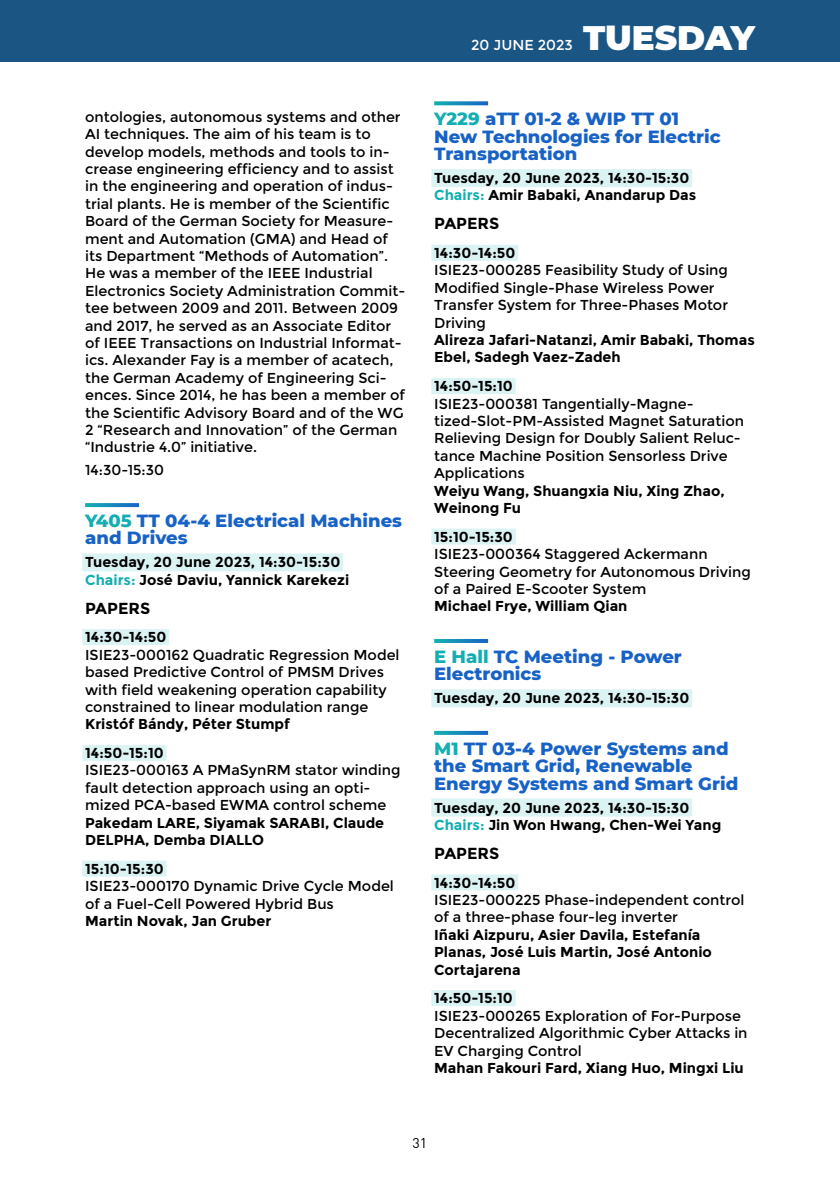
<style>
.page{position:relative;width:840px;height:1191px;background:#fff}
.page>*{position:absolute;margin:0;border:0;box-sizing:border-box;transform-origin:0 0}
.t1{font:900 34px "Montserrat";letter-spacing:-.005em;color:#fff}
.t2{font:800 18px/17.4px "Montserrat";color:#1862c5}
.t3{font:700 16px "Montserrat";color:#000}
.t4{font:14.4px/17.4px "Montserrat";color:#000}
.t5{font:700 14.4px/17.4px "Montserrat";color:#000}
.t6{font:14.4px "Montserrat";color:#fff}
.t7{font:14px "Adihaus DIN";color:#000}
.s1{color:#13aeb2}
</style>
<div class="page">
<div style="left:0;top:0;width:839px;height:61px;background:#1b5583"></div>
<svg style="left:85px;top:503px;width:54px;height:4px"></svg>
<div style="left:82px;top:553px;width:261px;height:18px;background:#dcf3f4"></div>
<div style="left:82px;top:629px;width:87px;height:16px;background:#dcf3f4"></div>
<div style="left:82px;top:745px;width:84px;height:16px;background:#dcf3f4"></div>
<div style="left:82px;top:860px;width:84px;height:16px;background:#dcf3f4"></div>
<svg style="left:434px;top:101px;width:54px;height:4px"></svg>
<div style="left:431px;top:169px;width:260px;height:18px;background:#dcf3f4"></div>
<div style="left:431px;top:245px;width:87px;height:16px;background:#dcf3f4"></div>
<div style="left:431px;top:378px;width:84px;height:16px;background:#dcf3f4"></div>
<div style="left:431px;top:528px;width:84px;height:16px;background:#dcf3f4"></div>
<svg style="left:434px;top:639px;width:54px;height:4px"></svg>
<div style="left:431px;top:689px;width:260px;height:18px;background:#dcf3f4"></div>
<svg style="left:434px;top:731px;width:54px;height:4px"></svg>
<div style="left:431px;top:798px;width:260px;height:18px;background:#dcf3f4"></div>
<div style="left:431px;top:874px;width:87px;height:16px;background:#dcf3f4"></div>
<div style="left:431px;top:990px;width:84px;height:16px;background:#dcf3f4"></div>
<p class="t4" style="left:85px;top:108px;width:321px">ontologies, autonomous systems and other AI techniques. The aim of his team is to develop models, methods and tools to in&shy;crease engineering efficiency and to assist in the engineering and operation of indus&shy;trial plants. He is member of the Scientific Board of the German Society for Measure&shy;ment and Automation (GMA) and Head of its Department “Methods of Automation”.<br>He was a member of the IEEE Industrial Electronics Society Administration Commit&shy;tee between 2009 and 2011. Between 2009 and 2017, he served as an Associate Editor of IEEE Transactions on Industrial Informat&shy;ics. Alexander Fay is a member of acatech, the German Academy of Engineering Sci&shy;ences. Since 2014, he has been a member of the Scientific Advisory Board and of the WG 2 “Research and Innovation” of the German “Industrie 4.0” initiative.</p>
<p class="t4" style="left:85px;top:462px;width:80px">14:30-15:30</p>
<p class="t2" style="left:85px;top:511px;width:318px"><span class="s1">Y405</span> TT 04-4 Electrical Machines and Drives</p>
<p class="t5" style="left:85px;top:553px;width:265px">Tuesday, 20 June 2023, 14:30-15:30<br><span class="s1">Chairs:</span> José Daviu, Yannick Karekezi</p>
<p class="t3" style="left:85px;top:598px;width:67px">PAPERS</p>
<p class="t5" style="left:85px;top:628px;width:83px">14:30-14:50</p>
<p class="t4" style="left:85px;top:646px;width:316px">ISIE23-000162 Quadratic Regression Model based Predictive Control of PMSM Drives with field weakening operation capability constrained to linear modulation range</p>
<p class="t5" style="left:85px;top:710px;width:206px;line-height:28.8px">Kristóf Bándy, Péter Stumpf<br>14:50-15:10</p>
<p class="t4" style="left:85px;top:762px;width:317px">ISIE23-000163 A PMaSynRM stator winding fault detection approach using an opti&shy;mized PCA-based EWMA control scheme</p>
<p class="t5" style="left:85px;top:814px;width:300px">Pakedam LARE, Siyamak SARABI, Claude<br>DELPHA, Demba DIALLO</p>
<p class="t5" style="left:85px;top:860px;width:80px">15:10-15:30</p>
<p class="t4" style="left:85px;top:877px;width:310px">ISIE23-000170 Dynamic Drive Cycle Model of a Fuel-Cell Powered Hybrid Bus</p>
<p class="t5" style="left:85px;top:912px;width:188px">Martin Novak, Jan Gruber</p>
<p class="t6" style="left:471px;top:36px;width:103px">20 JUNE 2023</p>
<h1 class="t1" style="left:583px;top:12px;width:173px">TUESDAY</h1>
<p class="t2" style="left:434px;top:109px;width:288px"><span class="s1">Y229</span> aTT 01-2 &amp; WIP TT 01<br>New Technologies for Electric<br>Transportation</p>
<p class="t5" style="left:434px;top:169px;width:263px">Tuesday, 20 June 2023, 14:30-15:30<br><span class="s1">Chairs:</span> Amir Babaki, Anandarup Das</p>
<p class="t3" style="left:434px;top:214px;width:67px">PAPERS</p>
<p class="t5" style="left:434px;top:244px;width:83px">14:30-14:50</p>
<p class="t4" style="left:434px;top:262px;width:295px">ISIE23-000285 Feasibility Study of Using<br>Modified Single-Phase Wireless Power<br>Transfer System for Three-Phases Motor<br>Driving</p>
<p class="t5" style="left:434px;top:331px;width:322px">Alireza Jafari-Natanzi, Amir Babaki, Thomas<br>Ebel, Sadegh Vaez-Zadeh</p>
<p class="t5" style="left:434px;top:377px;width:80px">14:50-15:10</p>
<p class="t4" style="left:434px;top:395px;width:311px">ISIE23-000381 Tangentially-Magne&shy;tized-Slot-PM-Assisted Magnet Saturation Relieving Design for Doubly Salient Reluc&shy;tance Machine Position Sensorless Drive Applications</p>
<p class="t5" style="left:434px;top:482px;width:292px">Weiyu Wang, Shuangxia Niu, Xing Zhao,<br>Weinong Fu</p>
<p class="t5" style="left:434px;top:528px;width:80px">15:10-15:30</p>
<p class="t4" style="left:434px;top:545px;width:318px">ISIE23-000364 Staggered Ackermann<br>Steering Geometry for Autonomous Driving of a Paired E-Scooter System</p>
<p class="t5" style="left:434px;top:597px;width:195px">Michael Frye, William Qian</p>
<p class="t2" style="left:434px;top:647px;width:249px"><span class="s1">E Hall</span> TC Meeting - Power<br>Electronics</p>
<p class="t5" style="left:434px;top:689px;width:256px">Tuesday, 20 June 2023, 14:30-15:30</p>
<p class="t2" style="left:434px;top:738px;width:305px"><span class="s1">M1</span> TT 03-4 Power Systems and the Smart Grid, Renewable<br>Energy Systems and Smart Grid</p>
<p class="t5" style="left:434px;top:799px;width:288px">Tuesday, 20 June 2023, 14:30-15:30<br><span class="s1">Chairs:</span> Jin Won Hwang, Chen-Wei Yang</p>
<p class="t3" style="left:434px;top:843px;width:67px">PAPERS</p>
<p class="t5" style="left:434px;top:873px;width:83px">14:30-14:50</p>
<p class="t4" style="left:434px;top:891px;width:311px">ISIE23-000225 Phase-independent control of a three-phase four-leg inverter</p>
<p class="t5" style="left:434px;top:926px;width:279px">Iñaki Aizpuru, Asier Davila, Estefanía<br>Planas, José Luis Martin, José Antonio<br>Cortajarena</p>
<p class="t5" style="left:434px;top:989px;width:80px">14:50-15:10</p>
<p class="t4" style="left:434px;top:1007px;width:315px">ISIE23-000265 Exploration of For-Purpose<br>Decentralized Algorithmic Cyber Attacks in<br>EV Charging Control</p>
<p class="t5" style="left:434px;top:1059px;width:311px">Mahan Fakouri Fard, Xiang Huo, Mingxi Liu</p>
<p class="t7" style="left:412px;top:1132px;width:16px">31</p>
</div>
